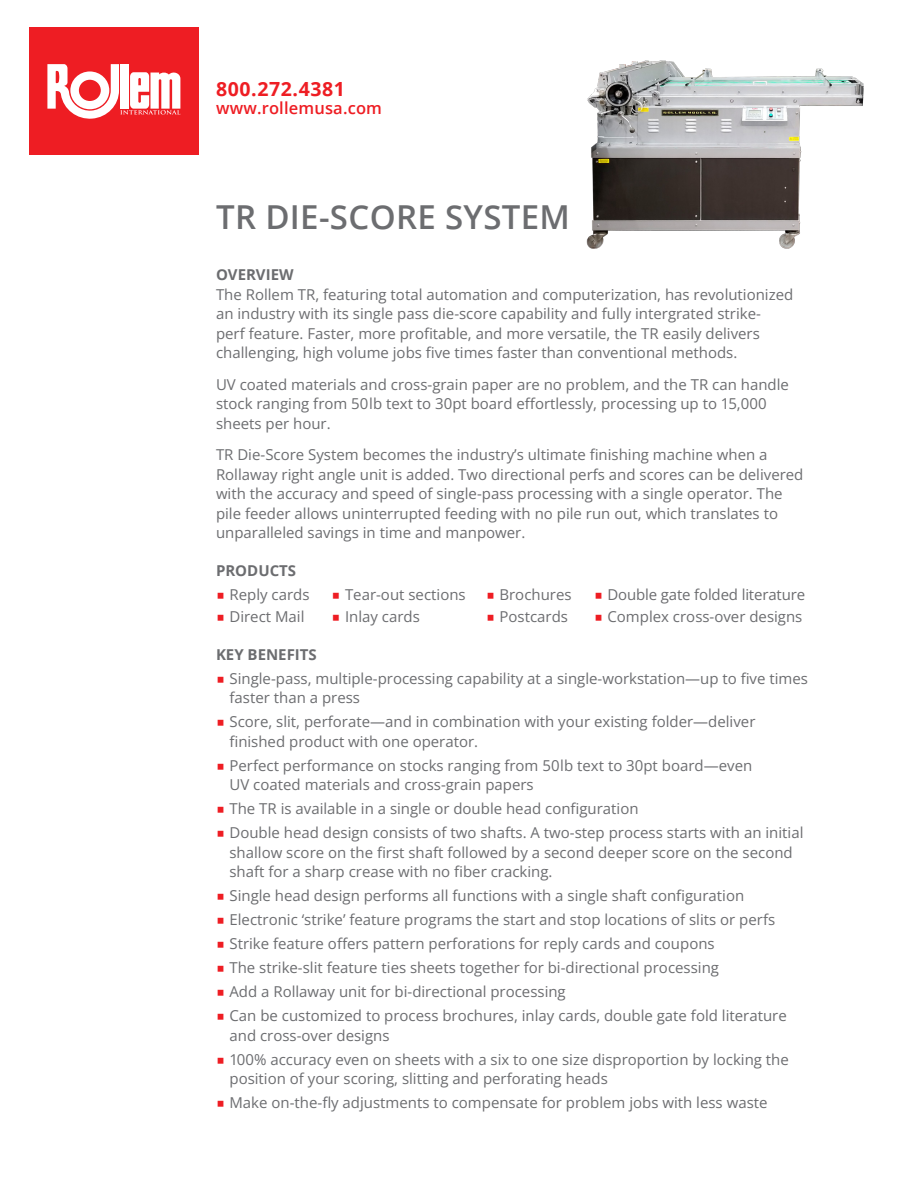
<style>
.page{position:relative;width:918px;height:1188px;background:#fff}
.page>*{position:absolute;margin:0;border:0;box-sizing:border-box;transform-origin:0 0}
.t1{font:600 33px "Open Sans";letter-spacing:.01em;color:#6c6d70}
.t2{font:700 19.5px "Open Sans";letter-spacing:.03em;color:#ee1d23}
.t3{font:600 16.5px "Open Sans";letter-spacing:.01em;color:#ee1d23}
.t4{font:15px/19.5px "Open Sans";color:#6c6d70}
.t5{font:700 15px "Open Sans";color:#6c6d70}
.s1{color:#ee1d23}
</style>
<div class="page">
<div style="left:29px;top:27px;width:170px;height:128px;background:#ee1d23"></div>
<svg style="left:47px;top:64px;width:133px;height:55px"></svg>
<img style="left:586px;top:60px;width:278px;height:189px">
<p class="t2" style="left:216px;top:76px;width:130px">800.272.4381</p>
<p class="t3" style="left:216px;top:97px;width:167px">www.rollemusa.com</p>
<p class="t1" style="left:216px;top:195px;width:356px">TR DIE-SCORE SYSTEM</p>
<p class="t5" style="left:216px;top:264px;width:79px">OVERVIEW</p>
<p class="t4" style="left:216px;top:284px;width:579px">The Rollem TR, featuring total automation and computerization, has revolutionized an industry with its single pass die-score capability and fully intergrated strike&shy;perf feature. Faster, more profitable, and more versatile, the TR easily delivers challenging, high volume jobs five times faster than conventional methods.</p>
<p class="t4" style="left:216px;top:374px;width:574px">UV coated materials and cross-grain paper are no problem, and the TR can handle stock ranging from 50lb text to 30pt board effortlessly, processing up to 15,000 sheets per hour.</p>
<p class="t4" style="left:216px;top:445px;width:589px">TR Die-Score System becomes the industry’s ultimate finishing machine when a Rollaway right angle unit is added. Two directional perfs and scores can be delivered with the accuracy and speed of single-pass processing with a single operator. The pile feeder allows uninterrupted feeding with no pile run out, which translates to unparalleled savings in time and manpower.</p>
<p class="t5" style="left:216px;top:560px;width:82px">PRODUCTS</p>
<p class="t4" style="left:216px;top:584px;width:591px"><span class="s1">▪</span> Reply cards <span class="s1">▪</span> Tear-out sections <span class="s1">▪</span> Brochures <span class="s1">▪</span> Double gate folded literature</p>
<p class="t4" style="left:216px;top:607px;width:90px"><span class="s1">▪</span> Direct Mail</p>
<p class="t4" style="left:332px;top:607px;width:90px"><span class="s1">▪</span> Inlay cards</p>
<p class="t4" style="left:486px;top:607px;width:84px"><span class="s1">▪</span> Postcards</p>
<p class="t4" style="left:594px;top:607px;width:210px"><span class="s1">▪</span> Complex cross-over designs</p>
<p class="t5" style="left:216px;top:644px;width:102px">KEY BENEFITS</p>
<p class="t4" style="left:230px;top:668px;width:580px;text-indent:-14px"><span class="s1">▪</span> Single-pass, multiple-processing capability at a single-workstation—up to five times faster than a press</p>
<p class="t4" style="left:230px;top:712px;width:527px;text-indent:-14px"><span class="s1">▪</span> Score, slit, perforate—and in combination with your existing folder—deliver finished product with one operator.</p>
<p class="t4" style="left:230px;top:755px;width:524px;text-indent:-14px"><span class="s1">▪</span> Perfect performance on stocks ranging from 50lb text to 30pt board—even<br>UV coated materials and cross-grain papers</p>
<p class="t4" style="left:216px;top:799px;width:424px"><span class="s1">▪</span> The TR is available in a single or double head configuration</p>
<p class="t4" style="left:230px;top:823px;width:575px;text-indent:-14px"><span class="s1">▪</span> Double head design consists of two shafts. A two-step process starts with an initial shallow score on the first shaft followed by a second deeper score on the second shaft for a sharp crease with no fiber cracking.</p>
<p class="t4" style="left:216px;top:886px;width:530px"><span class="s1">▪</span> Single head design performs all functions with a single shaft configuration</p>
<p class="t4" style="left:216px;top:910px;width:561px"><span class="s1">▪</span> Electronic ‘strike’ feature programs the start and stop locations of slits or perfs</p>
<p class="t4" style="left:216px;top:934px;width:500px"><span class="s1">▪</span> Strike feature offers pattern perforations for reply cards and coupons</p>
<p class="t4" style="left:216px;top:958px;width:505px"><span class="s1">▪</span> The strike-slit feature ties sheets together for bi-directional processing</p>
<p class="t4" style="left:216px;top:982px;width:351px"><span class="s1">▪</span> Add a Rollaway unit for bi-directional processing</p>
<p class="t4" style="left:230px;top:1006px;width:559px;text-indent:-14px"><span class="s1">▪</span> Can be customized to process brochures, inlay cards, double gate fold literature and cross-over designs</p>
<p class="t4" style="left:230px;top:1049px;width:561px;text-indent:-14px"><span class="s1">▪</span> 100% accuracy even on sheets with a six to one size disproportion by locking the position of your scoring, slitting and perforating heads</p>
<p class="t4" style="left:216px;top:1093px;width:553px"><span class="s1">▪</span> Make on-the-fly adjustments to compensate for problem jobs with less waste</p>
</div>
